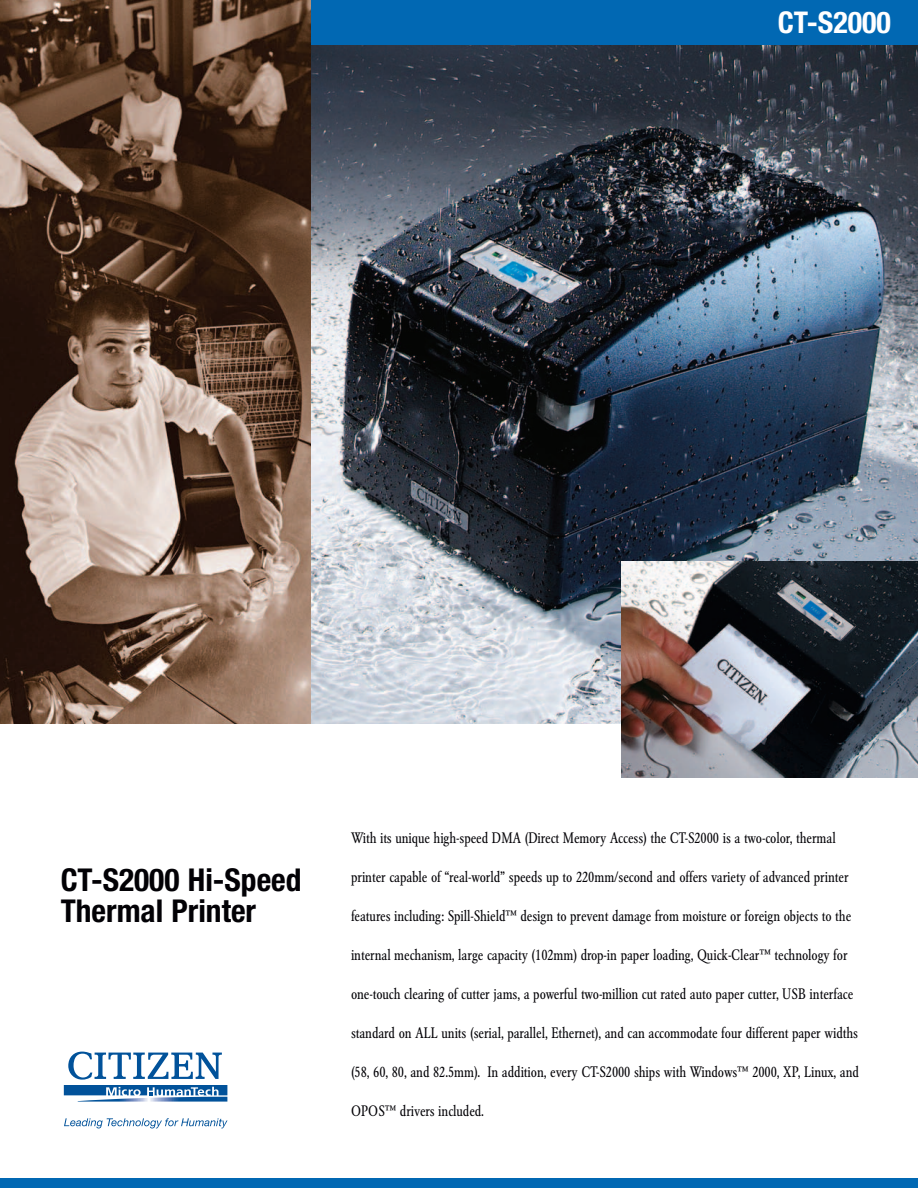
<style>
.page{position:relative;width:918px;height:1188px;background:#fff}
.page>*{position:absolute;margin:0;border:0;box-sizing:border-box;transform-origin:0 0}
.t1{font:700 condensed 31.5px/31.5px "Helvetica Neue";color:#020105}
.t2{font:700 condensed 30px "Helvetica Neue";color:#fff}
.t3{font:condensed 15px "Garamond BE";letter-spacing:-.01em;color:#020105}
</style>
<div class="page">
<img style="left:310px;top:45px;width:608px;height:679px">
<div style="left:0;top:1179px;width:918px;height:9px;background:#0168b3"></div>
<div style="left:297px;top:0;width:621px;height:45px;background:#0168b3"></div>
<img style="left:0;top:0;width:310px;height:724px">
<img style="left:621px;top:562px;width:297px;height:216px">
<svg style="left:64px;top:1052px;width:163px;height:50px"></svg>
<svg style="left:64px;top:1118px;width:164px;height:10px"></svg>
<h2 class="t2" style="left:778px;top:12px;width:115px">CT-S2000</h2>
<h1 class="t1" style="left:61px;top:867px;width:242px">CT-S2000 Hi-Speed<br>Thermal Printer</h1>
<p class="t3" style="left:351px;top:832px;width:486px">With its unique high-speed DMA (Direct Memory Access) the CT-S2000 is a two-color, thermal</p>
<p class="t3" style="left:351px;top:871px;width:499px">printer capable of “real-world” speeds up to 220mm/second and offers variety of advanced printer</p>
<p class="t3" style="left:351px;top:910px;width:502px">features including: Spill-Shield™ design to prevent damage from moisture or foreign objects to the</p>
<p class="t3" style="left:351px;top:949px;width:498px">internal mechanism, large capacity (102mm) drop-in paper loading, Quick-Clear™ technology for</p>
<p class="t3" style="left:351px;top:988px;width:504px">one-touch clearing of cutter jams, a powerful two-million cut rated auto paper cutter, USB interface</p>
<p class="t3" style="left:351px;top:1027px;width:509px">standard on ALL units (serial, parallel, Ethernet), and can accommodate four different paper widths</p>
<p class="t3" style="left:351px;top:1066px;width:510px">(58, 60, 80, and 82.5mm). In addition, every CT-S2000 ships with Windows™ 2000, XP, Linux, and</p>
<p class="t3" style="left:351px;top:1105px;width:135px">OPOS™ drivers included.</p>
</div>
